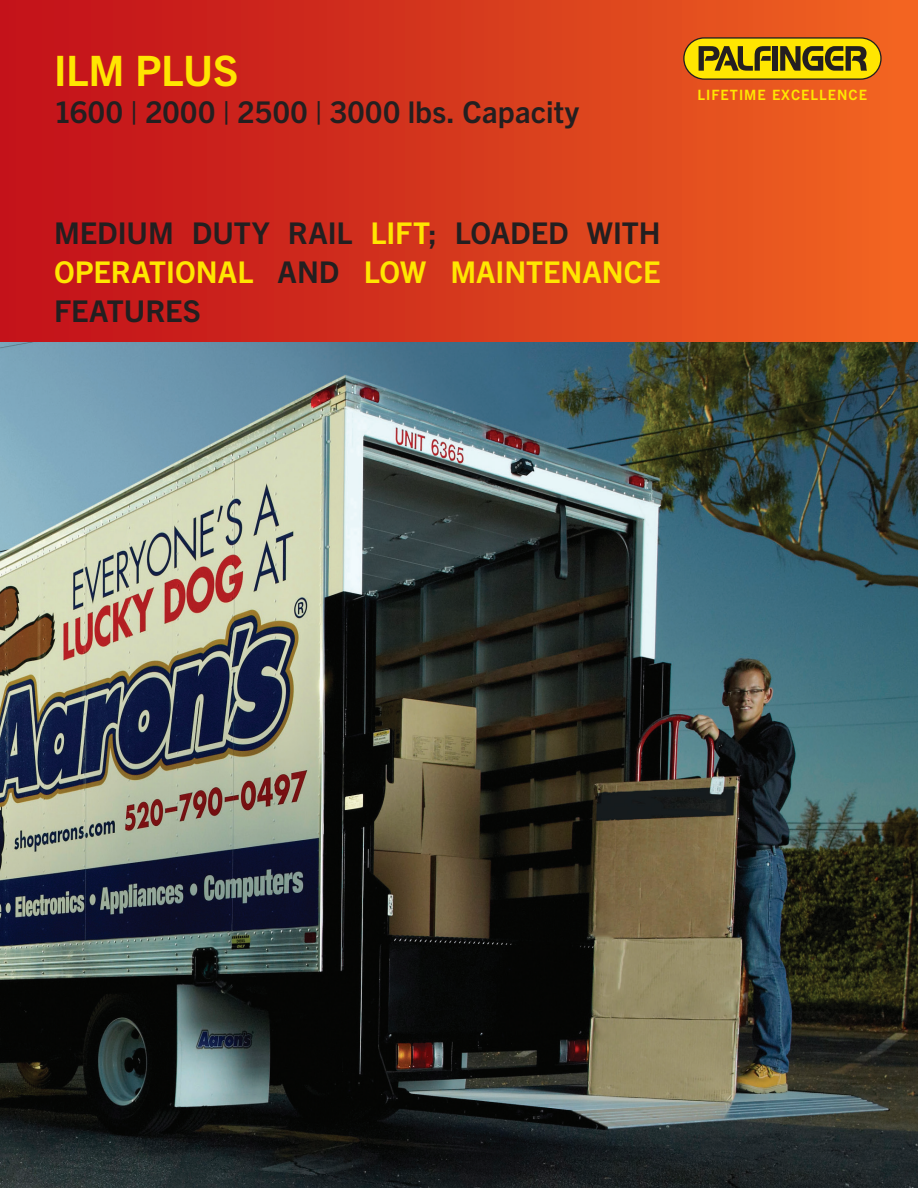
<style>
.page{position:relative;width:918px;height:1188px;background:#fff}
.page>*{position:absolute;margin:0;border:0;box-sizing:border-box;transform-origin:0 0}
._28_HL_Block{font:700 42px "Trade Gothic Next LT Pro";letter-spacing:-.01em;color:#ffe601}
._28_HL_Block-2{font:700 30px/39px "Trade Gothic Next LT Pro";color:#231f20;text-align:justify}
.CLIM_KL{font:700 14.25px "Trade Gothic Next LT Pro";letter-spacing:.07em;color:#ffe601}
.s1{color:#ffe601}
</style>
<div class="page">
<div style="left:0;top:0;width:918px;height:352px;background:linear-gradient(to right,#bf0e1a,#f06521)"></div>
<svg style="left:683px;top:37px;width:199px;height:43px;background:#b1980d"></svg>
<img style="left:0;top:342px;width:918px;height:846px">
<p class="_28_HL_Block" style="left:54px;top:42px;width:186px">ILM PLUS</p>
<p class="_28_HL_Block-2" style="left:54px;top:90px;width:527px">1600 | 2000 | 2500 | 3000 lbs. Capacity</p>
<p class="_28_HL_Block-2" style="left:54px;top:212px;width:608px">MEDIUM DUTY RAIL <span class="s1">LIFT</span>; LOADED WITH <span class="s1">OPERATIONAL</span> AND <span class="s1">LOW MAINTENANCE </span>FEATURES</p>
<p class="CLIM_KL" style="left:698px;top:85px;width:171px">LIFETIME EXCELLENCE</p>
</div>
